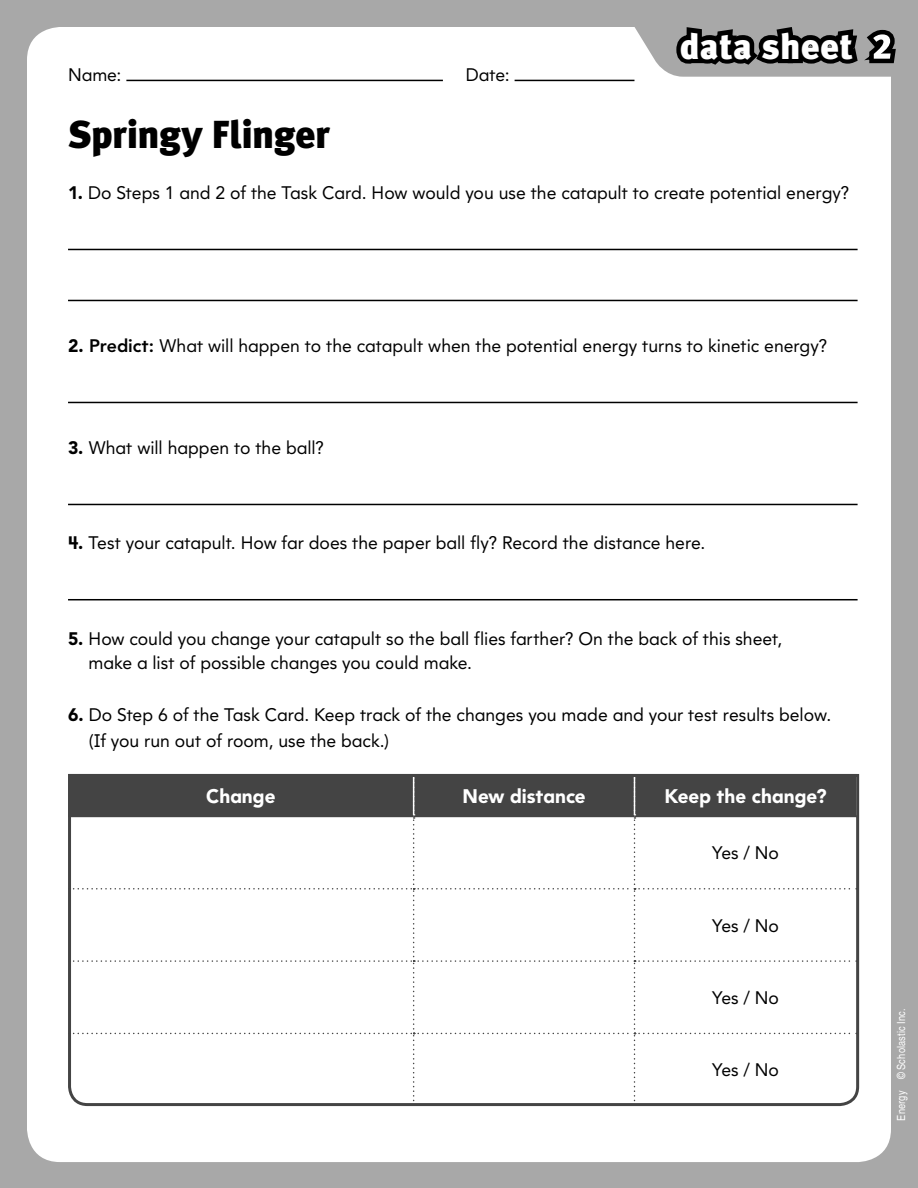
<style>
.page{position:relative;width:918px;height:1188px;background:#a8a8a8}
.page>*{position:absolute;margin:0;border:0;box-sizing:border-box;transform-origin:0 0}
.t1{font:900 39px "Meta Plus Lining";letter-spacing:-.015em;color:#000}
.t2{font:900 36px "Meta Plus Lining";letter-spacing:.015em;color:#fff}
.t3{font:900 19.5px "Math";color:#fff}
.t4{font:18px/24px "Math";color:#000}
.t5{font:condensed 11.25px "Helvetica";letter-spacing:.015em;color:#fff}
.s1{font-weight:900}
.s2{font-weight:800}
</style>
<div class="page">
<div style="left:27px;top:27px;width:864px;height:1135px;background:#fff;border-radius:33px"></div>
<hr style="left:126px;top:80px;width:317px;height:1px;background:#000">
<hr style="left:515px;top:80px;width:119px;height:1px;background:#000">
<hr style="left:68px;top:249px;width:790px;height:1px;background:#000">
<hr style="left:68px;top:300px;width:790px;height:1px;background:#000">
<hr style="left:68px;top:402px;width:790px;height:1px;background:#000">
<hr style="left:68px;top:504px;width:790px;height:1px;background:#000">
<hr style="left:68px;top:599px;width:790px;height:1px;background:#000">
<svg style="left:68px;top:773px;width:792px;height:334px"></svg>
<svg style="left:634px;top:27px;width:262px;height:50px;background:#686868"></svg>
<h2 class="t2" style="left:680px;top:25px;width:175px">data sheet</h2>
<p class="t4" style="left:68px;top:63px;width:55px">Name:</p>
<p class="t4" style="left:466px;top:63px;width:45px">Date:</p>
<h1 class="t1" style="left:68px;top:112px;width:263px">Springy Flinger</h1>
<p class="t4" style="left:68px;top:181px;width:783px"><span class="s1">1.</span> Do Steps 1 and 2 of the Task Card. How would you use the catapult to create potential energy?</p>
<p class="t4" style="left:68px;top:334px;width:761px"><span class="s1">2.</span> <span class="s2">Predict:</span> What will happen to the catapult when the potential energy turns to kinetic energy?</p>
<p class="t4" style="left:68px;top:436px;width:257px"><span class="s1">3.</span> What will happen to the ball?</p>
<p class="t4" style="left:68px;top:531px;width:639px"><span class="s1">4.</span> Test your catapult. How far does the paper ball fly? Record the distance here.</p>
<p class="t4" style="left:89px;top:627px;width:695px;text-indent:-21px"><span class="s1">5.</span> How could you change your catapult so the ball flies farther? On the back of this sheet, make a list of possible changes you could make.</p>
<p class="t4" style="left:89px;top:702px;width:744px;line-height:25.5px;text-indent:-21px"><span class="s1">6.</span> Do Step 6 of the Task Card. Keep track of the changes you made and your test results below. (If you run out of room, use the back.)</p>
<p class="t3" style="left:206px;top:784px;width:71px">Change</p>
<p class="t3" style="left:462px;top:784px;width:125px">New distance</p>
<p class="t3" style="left:665px;top:784px;width:164px">Keep the change?</p>
<p class="t4" style="left:712px;top:841px;width:68px">Yes / No</p>
<p class="t4" style="left:712px;top:914px;width:68px">Yes / No</p>
<p class="t4" style="left:712px;top:986px;width:68px">Yes / No</p>
<p class="t4" style="left:712px;top:1058px;width:68px">Yes / No</p>
<p class="t5" style="left:895px;top:1120px;width:114px;rotate:-90deg">Energy © Scholastic Inc.</p>
</div>
